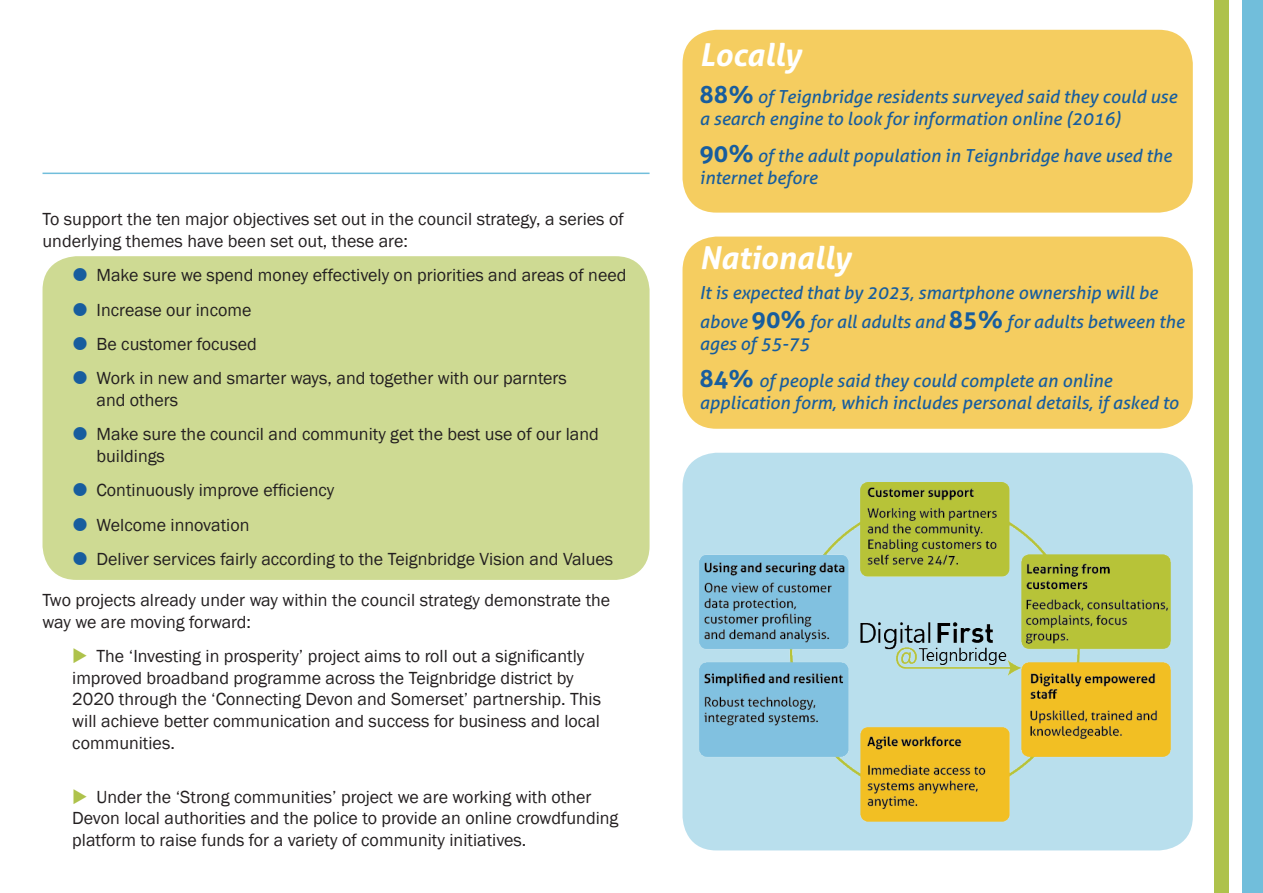
<style>
.page{position:relative;width:1263px;height:893px;background:#fff}
.page>*{position:absolute;margin:0;border:0;box-sizing:border-box;transform-origin:0 0}
.Sub-heading{font:italic 700 31.5px "Aller";color:#fff}
.t1{font:18px/21.6px "Franklin Gothic";color:#231f20}
.Key_fact{font:italic 18px/21.6px "Aller";color:#175d9e}
.s1{font-weight:700;font-style:normal;font-size:24px}
</style>
<div class="page">
<div style="left:1220px;top:0;width:43px;height:893px;background:#71bedb"></div>
<div style="left:1201px;top:0;width:41px;height:893px;background:#fff"></div>
<div style="left:1214px;top:0;width:15px;height:893px;background:#aec24b"></div>
<div style="left:43px;top:256px;width:606px;height:324px;background:#ceda93;border-radius:34px"></div>
<div style="left:682px;top:30px;width:511px;height:183px;background:#f5cd60;border-radius:34px"></div>
<div style="left:682px;top:237px;width:511px;height:192px;background:#f5cd60;border-radius:34px"></div>
<div style="left:682px;top:453px;width:511px;height:397px;background:#b9dfed;border-radius:34px"></div>
<img style="left:699px;top:482px;width:472px;height:339px">
<hr style="left:43px;top:173px;width:606px;height:1px;background:#71bedb">
<p class="t1" style="left:43px;top:209px;width:583px">To support the ten major objectives set out in the council strategy, a series of underlying themes have been set out, these are:</p>
<p class="t1" style="left:97px;top:265px;width:531px">Make sure we spend money effectively on priorities and areas of need</p>
<p class="t1" style="left:97px;top:299px;width:156px">Increase our income</p>
<p class="t1" style="left:97px;top:333px;width:162px">Be customer focused</p>
<p class="t1" style="left:97px;top:368px;width:472px">Work in new and smarter ways, and together with our parnters and others</p>
<p class="t1" style="left:97px;top:424px;width:504px">Make sure the council and community get the best use of our land buildings</p>
<p class="t1" style="left:97px;top:480px;width:239px">Continuously improve efficiency</p>
<p class="t1" style="left:97px;top:514px;width:154px">Welcome innovation</p>
<p class="t1" style="left:97px;top:548px;width:518px">Deliver services fairly according to the Teignbridge Vision and Values</p>
<p class="t1" style="left:43px;top:590px;width:569px">Two projects already under way within the council strategy demonstrate the way we are moving forward:</p>
<p class="t1" style="left:72px;top:646px;width:530px;text-indent:24px">The ‘Investing in prosperity’ project aims to roll out a significantly improved broadband programme across the Teignbridge district by 2020 through the ‘Connecting Devon and Somerset’ partnership. This will achieve better communication and success for business and local communities.</p>
<p class="t1" style="left:72px;top:786px;width:548px;text-indent:24px">Under the ‘Strong communities’ project we are working with other<br>Devon local authorities and the police to provide an online crowdfunding platform to raise funds for a variety of community initiatives.</p>
<p class="Sub-heading" style="left:699px;top:35px;width:103px">Locally</p>
<p class="Key_fact" style="left:699px;top:86px;width:479px"><span class="s1">88%</span> of Teignbridge residents surveyed said they could use a search engine to look for information online (2016)</p>
<p class="Key_fact" style="left:699px;top:145px;width:474px"><span class="s1">90%</span> of the adult population in Teignbridge have used the internet before</p>
<p class="Sub-heading" style="left:699px;top:238px;width:153px">Nationally</p>
<p class="Key_fact" style="left:699px;top:278px;width:486px;line-height:28.8px">It is expected that by 2023, smartphone ownership will be above <span class="s1">90%</span> for all adults and <span class="s1">85%</span> for adults between the</p>
<p class="Key_fact" style="left:699px;top:332px;width:112px">ages of 55-75</p>
<p class="Key_fact" style="left:699px;top:370px;width:481px"><span class="s1">84%</span> of people said they could complete an online application form, which includes personal details, if asked to</p>
</div>
